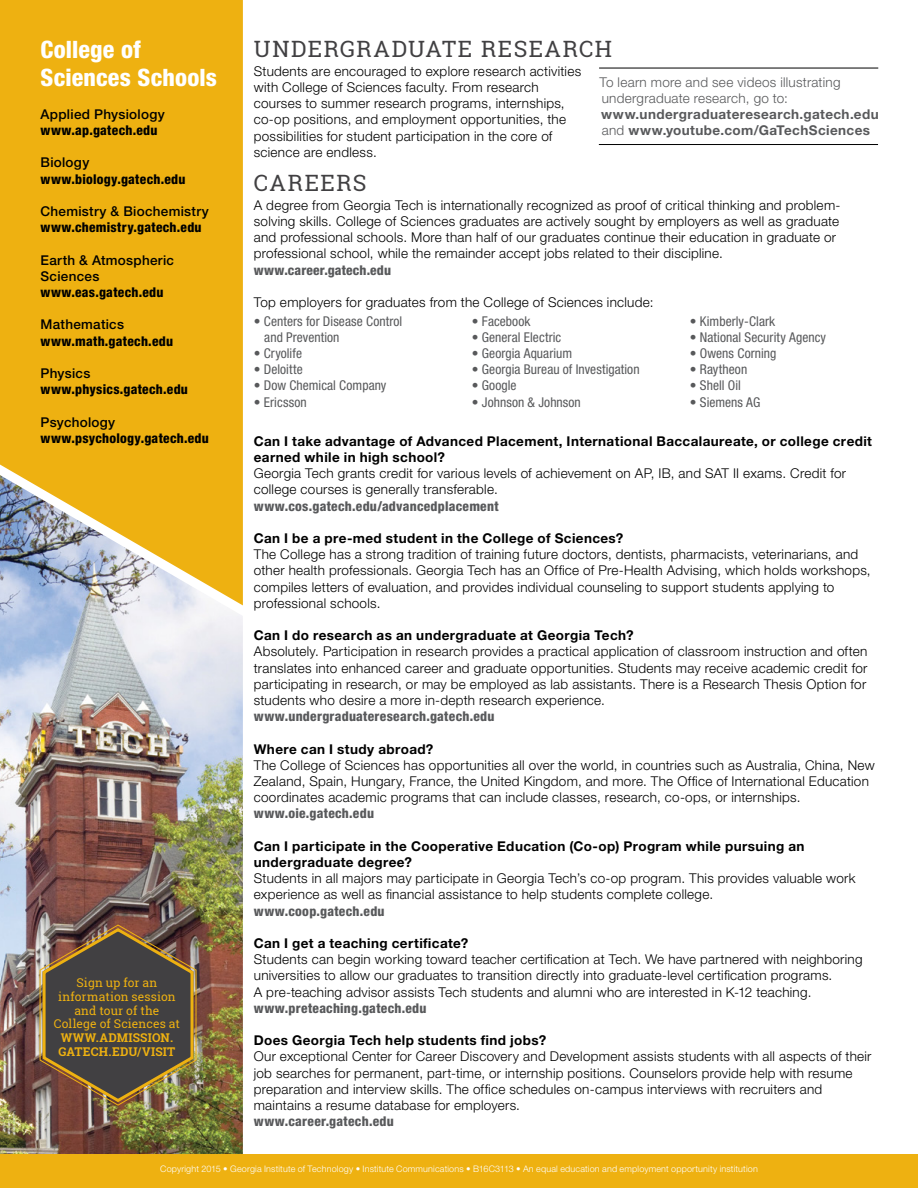
<style>
.page{position:relative;width:918px;height:1188px;background:#fff}
.page>*{position:absolute;margin:0;border:0;box-sizing:border-box;transform-origin:0 0}
.t1{font:800 condensed 24px/28.8px "Helvetica Neue LT Std";letter-spacing:.01em;color:#fff}
.t2{font:22.5px "Roboto Slab";letter-spacing:.065em;color:#414042}
.t3{font:300 13.5px/16.2px "Helvetica Neue LT Std";letter-spacing:.02em;color:#000}
.t4{font:700 13.5px/16.2px "Helvetica Neue LT Std";letter-spacing:.03em;color:#000}
.t5{font:condensed 13.5px/16.2px "Helvetica Neue LT Std";letter-spacing:.005em;color:#58595b}
.t6{font:800 condensed 13.5px "Helvetica Neue LT Std";letter-spacing:.02em;color:#58595b}
.t7{font:800 condensed 13.5px "Helvetica Neue LT Std";letter-spacing:.02em;color:#000}
.t8{font:500 13.5px/16.2px "Helvetica Neue LT Std";letter-spacing:.02em;color:#000}
.t9{font:700 13.5px/16.2px "Helvetica Neue LT Std";letter-spacing:.03em;color:#58595b}
.t10{font:300 13.5px/16.2px "Helvetica Neue LT Std";letter-spacing:.02em;color:#58595b}
.t11{font:12.15px/13.8px "Roboto Slab";letter-spacing:.005em;color:#eeb111;text-align:center}
.t12{font:700 12.15px/13.8px "Roboto Slab";letter-spacing:.015em;color:#eeb111}
.t13{font:300 9px "Helvetica Neue LT Std";letter-spacing:.02em;color:#fff}
.s1{font-weight:300}
</style>
<div class="page">
<img style="left:0;top:605px;width:243px;height:550px">
<img style="left:39px;top:924px;width:158px;height:182px">
<div style="left:0;top:1155px;width:918px;height:33px;background:#eeb111"></div>
<svg style="left:0;top:0;width:243px;height:605px;background:#e6b126"></svg>
<hr style="left:599px;top:68px;width:279px;height:1px;background:#000">
<hr style="left:599px;top:144px;width:279px;height:1px;background:#000">
<h1 class="t1" style="left:40px;top:34px;width:178px">College of<br>Sciences Schools</h1>
<p class="t8" style="left:40px;top:106px;width:126px">Applied Physiology</p>
<p class="t7" style="left:40px;top:122px;width:119px">www.ap.gatech.edu</p>
<p class="t8" style="left:40px;top:154px;width:50px">Biology</p>
<p class="t7" style="left:40px;top:170px;width:147px">www.biology.gatech.edu</p>
<p class="t8" style="left:40px;top:203px;width:170px">Chemistry &amp; Biochemistry</p>
<p class="t7" style="left:40px;top:219px;width:163px">www.chemistry.gatech.edu</p>
<p class="t8" style="left:40px;top:252px;width:135px">Earth &amp; Atmospheric<br>Sciences</p>
<p class="t7" style="left:40px;top:284px;width:125px">www.eas.gatech.edu</p>
<p class="t8" style="left:40px;top:316px;width:85px">Mathematics</p>
<p class="t7" style="left:40px;top:332px;width:134px">www.math.gatech.edu</p>
<p class="t8" style="left:40px;top:365px;width:51px">Physics</p>
<p class="t7" style="left:40px;top:381px;width:149px">www.physics.gatech.edu</p>
<p class="t8" style="left:40px;top:414px;width:76px">Psychology</p>
<p class="t7" style="left:40px;top:430px;width:170px">www.psychology.gatech.edu</p>
<p class="t11" style="left:54px;top:976px;width:128px">Sign up for an information session and tour of the<br>College of Sciences at</p>
<p class="t12" style="left:58px;top:1031px;width:119px">WWW.ADMISSION.<br>GATECH.EDU/VISIT</p>
<h2 class="t2" style="left:254px;top:33px;width:360px">UNDERGRADUATE RESEARCH</h2>
<p class="t3" style="left:254px;top:63px;width:329px">Students are encouraged to explore research activities with College of Sciences faculty. From research courses to summer research programs, internships, co-op positions, and employment opportunities, the possibilities for student participation in the core of science are endless.</p>
<h2 class="t2" style="left:254px;top:167px;width:114px">CAREERS</h2>
<p class="t3" style="left:254px;top:197px;width:588px">A degree from Georgia Tech is internationally recognized as proof of critical thinking and problem&shy;solving skills. College of Sciences graduates are actively sought by employers as well as graduate and professional schools. More than half of our graduates continue their education in graduate or professional school, while the remainder accept jobs related to their discipline.</p>
<p class="t6" style="left:254px;top:261px;width:139px">www.career.gatech.edu</p>
<p class="t3" style="left:254px;top:294px;width:401px">Top employers for graduates from the College of Sciences include:</p>
<p class="t10" style="left:599px;top:74px;width:243px">To learn more and see videos illustrating undergraduate research, go to:</p>
<p class="t9" style="left:601px;top:106px;width:279px">www.undergraduateresearch.gatech.edu <span class="s1">and</span> www.youtube.com/GaTechSciences</p>
<p class="t5" style="left:264px;top:313px;width:140px;text-indent:-11px">• Centers for Disease Control and Prevention</p>
<p class="t5" style="left:254px;top:345px;width:50px">• Cryolife</p>
<p class="t5" style="left:254px;top:361px;width:50px">• Deloitte</p>
<p class="t5" style="left:254px;top:377px;width:134px">• Dow Chemical Company</p>
<p class="t5" style="left:254px;top:394px;width:54px">• Ericsson</p>
<p class="t5" style="left:472px;top:313px;width:60px">• Facebook</p>
<p class="t5" style="left:472px;top:329px;width:91px">• General Electric</p>
<p class="t5" style="left:472px;top:345px;width:102px">• Georgia Aquarium</p>
<p class="t5" style="left:472px;top:361px;width:169px">• Georgia Bureau of Investigation</p>
<p class="t5" style="left:472px;top:377px;width:46px">• Google</p>
<p class="t5" style="left:472px;top:394px;width:111px">• Johnson &amp; Johnson</p>
<p class="t5" style="left:690px;top:313px;width:87px">• Kimberly-Clark</p>
<p class="t5" style="left:690px;top:329px;width:138px">• National Security Agency</p>
<p class="t5" style="left:690px;top:345px;width:88px">• Owens Corning</p>
<p class="t5" style="left:690px;top:361px;width:59px">• Raytheon</p>
<p class="t5" style="left:690px;top:377px;width:52px">• Shell Oil</p>
<p class="t5" style="left:690px;top:394px;width:72px">• Siemens AG</p>
<p class="t4" style="left:254px;top:433px;width:620px">Can I take advantage of Advanced Placement, International Baccalaureate, or college credit earned while in high school?</p>
<p class="t3" style="left:254px;top:465px;width:594px">Georgia Tech grants credit for various levels of achievement on AP, IB, and SAT II exams. Credit for college courses is generally transferable.</p>
<p class="t6" style="left:254px;top:497px;width:246px">www.cos.gatech.edu/advancedplacement</p>
<p class="t4" style="left:254px;top:530px;width:371px">Can I be a pre-med student in the College of Sciences?</p>
<p class="t3" style="left:254px;top:546px;width:618px">The College has a strong tradition of training future doctors, dentists, pharmacists, veterinarians, and other health professionals. Georgia Tech has an Office of Pre-Health Advising, which holds workshops, compiles letters of evaluation, and provides individual counseling to support students applying to professional schools.</p>
<p class="t4" style="left:254px;top:627px;width:381px">Can I do research as an undergraduate at Georgia Tech?</p>
<p class="t3" style="left:254px;top:643px;width:615px;text-align:justify">Absolutely. Participation in research provides a practical application of classroom instruction and often translates into enhanced career and graduate opportunities. Students may receive academic credit for participating in research, or may be employed as lab assistants. There is a Research Thesis Option for students who desire a more in-depth research experience.</p>
<p class="t6" style="left:254px;top:708px;width:242px">www.undergraduateresearch.gatech.edu</p>
<p class="t4" style="left:254px;top:740px;width:181px">Where can I study abroad?</p>
<p class="t3" style="left:254px;top:757px;width:622px">The College of Sciences has opportunities all over the world, in countries such as Australia, China, New<br>Zealand, Spain, Hungary, France, the United Kingdom, and more. The Office of International Education coordinates academic programs that can include classes, research, co-ops, or internships.</p>
<p class="t6" style="left:254px;top:805px;width:122px">www.oie.gatech.edu</p>
<p class="t4" style="left:254px;top:838px;width:552px">Can I participate in the Cooperative Education (Co-op) Program while pursuing an undergraduate degree?</p>
<p class="t3" style="left:254px;top:870px;width:603px">Students in all majors may participate in Georgia Tech’s co-op program. This provides valuable work experience as well as financial assistance to help students complete college.</p>
<p class="t6" style="left:254px;top:902px;width:132px">www.coop.gatech.edu</p>
<p class="t4" style="left:254px;top:935px;width:216px">Can I get a teaching certificate?</p>
<p class="t3" style="left:254px;top:951px;width:610px">Students can begin working toward teacher certification at Tech. We have partnered with neighboring universities to allow our graduates to transition directly into graduate-level certification programs.<br>A pre-teaching advisor assists Tech students and alumni who are interested in K-12 teaching.</p>
<p class="t6" style="left:254px;top:1000px;width:174px">www.preteaching.gatech.edu</p>
<p class="t4" style="left:254px;top:1032px;width:294px">Does Georgia Tech help students find jobs?</p>
<p class="t3" style="left:254px;top:1048px;width:619px">Our exceptional Center for Career Discovery and Development assists students with all aspects of their job searches for permanent, part-time, or internship positions. Counselors provide help with resume preparation and interview skills. The office schedules on-campus interviews with recruiters and maintains a resume database for employers.</p>
<p class="t6" style="left:254px;top:1113px;width:141px">www.career.gatech.edu</p>
<p class="t13" style="left:160px;top:1163px;width:599px">Copyright 2015 • Georgia Institute of Technology • Institute Communications • B16C3113 • An equal education and employment opportunity institution</p>
</div>
